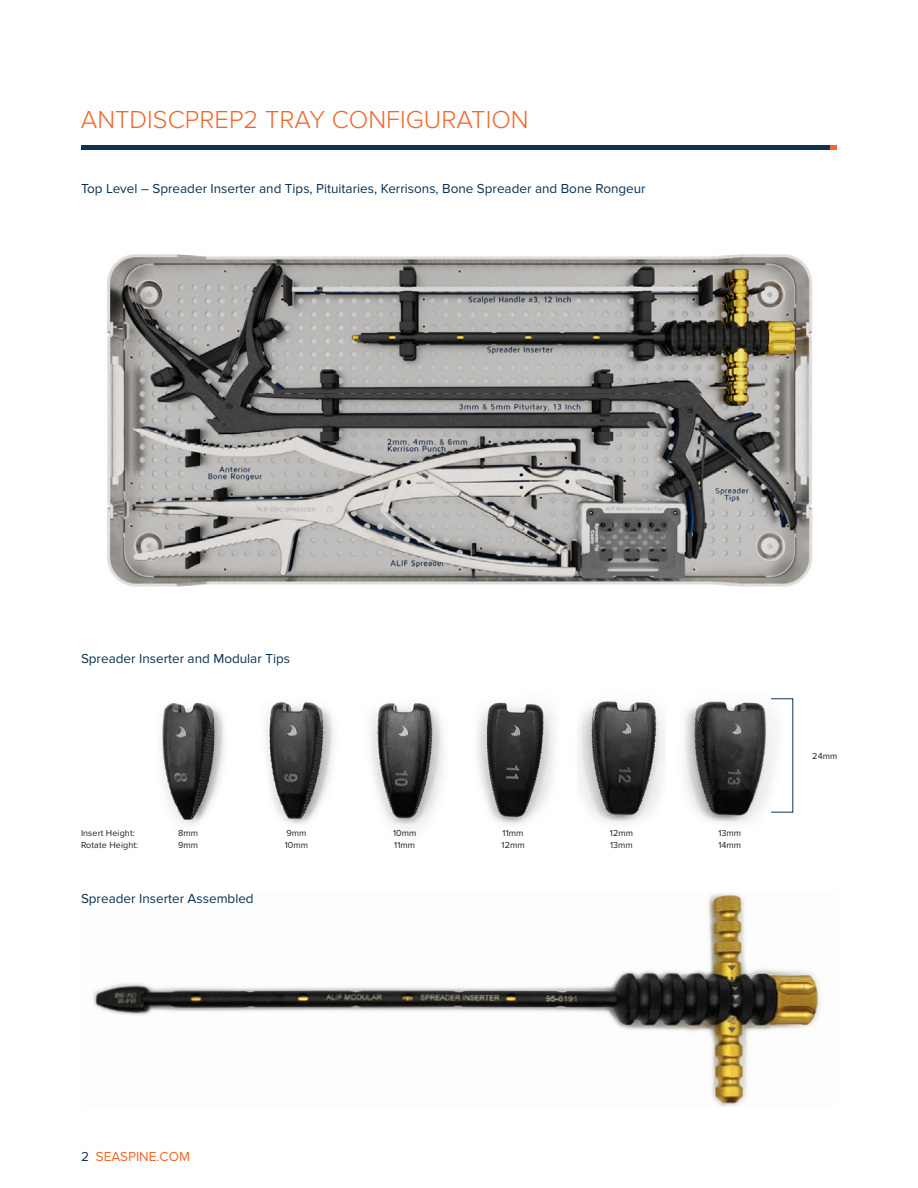
<style>
.page{position:relative;width:918px;height:1188px;background:#fff}
.page>*{position:absolute;margin:0;border:0;box-sizing:border-box;transform-origin:0 0}
.H3_-_Title_Orange{font:300 25.5px "Proxima Nova";color:#f26729}
.Catalog_1_Product_Na{font:13.5px "Proxima Nova";color:#093153}
.Page_Identity_Left{font:13.5px "Proxima Nova";color:#f26729}
.Diagram_2_Center{font:9px "Proxima Nova";letter-spacing:.01em;color:#231f20}
.s1{color:#113056}
</style>
<div class="page">
<div style="left:81px;top:145px;width:756px;height:5px;background:#113056"></div>
<svg style="left:830px;top:145px;width:7px;height:5px"></svg>
<img style="left:93px;top:893px;width:727px;height:214px">
<img style="left:107px;top:254px;width:706px;height:333px">
<img style="left:161px;top:702px;width:64px;height:123px">
<img style="left:265px;top:702px;width:69px;height:122px">
<img style="left:370px;top:703px;width:74px;height:129px">
<img style="left:578px;top:701px;width:87px;height:122px">
<img style="left:477px;top:702px;width:77px;height:122px">
<img style="left:684px;top:701px;width:93px;height:122px">
<p class="H3_-_Title_Orange" style="left:81px;top:105px;width:449px">ANTDISCPREP2 TRAY CONFIGURATION</p>
<p class="Catalog_1_Product_Na" style="left:81px;top:181px;width:566px">Top Level – Spreader Inserter and Tips, Pituitaries, Kerrisons, Bone Spreader and Bone Rongeur</p>
<p class="Catalog_1_Product_Na" style="left:81px;top:651px;width:211px">Spreader Inserter and Modular Tips</p>
<p class="Diagram_2_Center" style="left:81px;top:828px;width:55px">Insert Height:</p>
<p class="Diagram_2_Center" style="left:81px;top:840px;width:59px">Rotate Height:</p>
<p class="Diagram_2_Center" style="left:178px;top:828px;width:21px">8mm</p>
<p class="Diagram_2_Center" style="left:178px;top:840px;width:22px">9mm</p>
<p class="Catalog_1_Product_Na" style="left:81px;top:891px;width:174px">Spreader Inserter Assembled</p>
<p class="Diagram_2_Center" style="left:286px;top:828px;width:22px">9mm</p>
<p class="Diagram_2_Center" style="left:285px;top:840px;width:25px">10mm</p>
<p class="Diagram_2_Center" style="left:393px;top:828px;width:25px">10mm</p>
<p class="Diagram_2_Center" style="left:394px;top:840px;width:22px">11mm</p>
<p class="Diagram_2_Center" style="left:503px;top:828px;width:22px">11mm</p>
<p class="Diagram_2_Center" style="left:502px;top:840px;width:25px">12mm</p>
<p class="Diagram_2_Center" style="left:610px;top:828px;width:25px">12mm</p>
<p class="Diagram_2_Center" style="left:610px;top:840px;width:24px">13mm</p>
<p class="Diagram_2_Center" style="left:718px;top:828px;width:24px">13mm</p>
<p class="Diagram_2_Center" style="left:718px;top:840px;width:24px">14mm</p>
<p class="Diagram_2_Center" style="left:812px;top:751px;width:27px">24mm</p>
<p class="Page_Identity_Left" style="left:81px;top:1149px;width:110px"><span class="s1">2</span> SEASPINE.COM</p>
</div>
